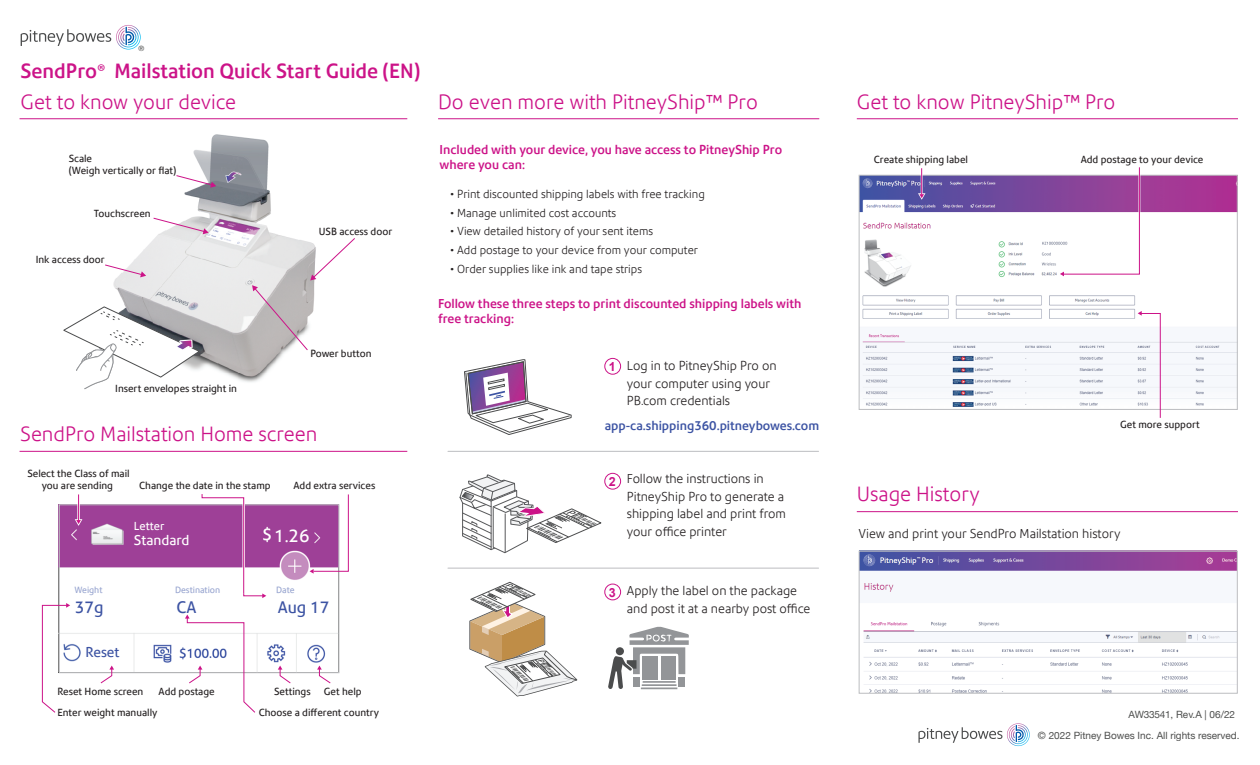
<style>
.page{position:relative;width:1260px;height:765px;background:#fff}
.page>*{position:absolute;margin:0;border:0;box-sizing:border-box;transform-origin:0 0}
.t1{font:300 20px "Precision Sans";color:#cc1388}
.t2{font:500 20px "Precision Sans";color:#cc1388}
.t3{font:17.5px "Precision Sans";color:#fff}
.t4{font:16.25px "Precision Sans";color:#3c53a3}
.t5{font:13.75px "Precision Sans";color:#fff}
.t6{font:13.75px "Precision Sans";color:#3c53a3}
.t7{font:300 12.5px/17.5px "Precision Sans";color:#231f20}
.t8{font:500 12.5px/15px "Precision Sans";color:#cc1388}
.t9{font:500 12.5px "Precision Sans";color:#3c53a3}
.t10{font:700 12.5px "Arial";color:#cc1388}
.t11{font:300 11.25px "Precision Sans";color:#231f20}
.t12{font:11.25px "Precision Sans";color:#fff}
.t13{font:10px/12px "Precision Sans";color:#231f20}
.t14{font:10px/20.5px "Helvetica Neue";color:#4d4e4d}
.t15{font:8.75px "Precision Sans";color:#98a5d0}
.t16{font:7.25px "Helvetica Neue";color:#4d4e4d}
.s1{font-family:"Myriad Pro";font-weight:400}
</style>
<div class="page">
<img style="left:861px;top:177px;width:375px;height:230px">
<img style="left:861px;top:553px;width:375px;height:139px">
<img style="left:113px;top:134px;width:174px;height:248px">
<hr style="left:438px;top:118px;width:381px;height:1px;background:#cc1388">
<hr style="left:857px;top:511px;width:381px;height:1px;background:#cc1388">
<hr style="left:20px;top:451px;width:387px;height:1px;background:#cc1388">
<hr style="left:857px;top:118px;width:381px;height:1px;background:#cc1388">
<div style="left:604px;top:358px;width:17px;height:17px;border:1px solid #cc1388;border-radius:50%"></div>
<div style="left:604px;top:473px;width:17px;height:16px;border:1px solid #cc1388;border-radius:50%"></div>
<div style="left:604px;top:584px;width:17px;height:16px;border:1px solid #cc1388;border-radius:50%"></div>
<svg style="left:464px;top:359px;width:108px;height:76px"></svg>
<div style="left:859px;top:551px;width:379px;height:143px;border:1px solid #bcbdc0"></div>
<div style="left:859px;top:175px;width:379px;height:235px;border:1px solid #bcbdc0"></div>
<hr style="left:448px;top:451px;width:371px;height:1px;background:#bcbdc0">
<hr style="left:448px;top:568px;width:371px;height:1px;background:#bcbdc0">
<hr style="left:20px;top:118px;width:387px;height:1px;background:#cc1388">
<svg style="left:153px;top:217px;width:56px;height:17px"></svg>
<svg style="left:105px;top:264px;width:41px;height:13px"></svg>
<svg style="left:176px;top:175px;width:40px;height:13px"></svg>
<svg style="left:21px;top:25px;width:120px;height:25px"></svg>
<svg style="left:918px;top:723px;width:112px;height:23px"></svg>
<svg style="left:252px;top:237px;width:103px;height:114px"></svg>
<svg style="left:225px;top:172px;width:17px;height:11px"></svg>
<svg style="left:63px;top:306px;width:137px;height:83px"></svg>
<svg style="left:469px;top:581px;width:108px;height:115px"></svg>
<svg style="left:459px;top:474px;width:143px;height:80px"></svg>
<svg style="left:608px;top:627px;width:81px;height:62px"></svg>
<svg style="left:1138px;top:311px;width:23px;height:107px"></svg>
<svg style="left:1060px;top:167px;width:81px;height:127px"></svg>
<svg style="left:918px;top:168px;width:7px;height:32px"></svg>
<img style="left:61px;top:506px;width:276px;height:165px">
<div style="left:59px;top:504px;width:280px;height:169px;border:1px solid #bcbdc0"></div>
<div style="left:130px;top:518px;width:58px;height:15px;background:#9e4097"></div>
<div style="left:124px;top:583px;width:55px;height:33px;background:#fff"></div>
<div style="left:131px;top:518px;width:54px;height:33px;background:#9e4097"></div>
<div style="left:187px;top:584px;width:126px;height:34px;background:#fff"></div>
<div style="left:272px;top:525px;width:36px;height:22px;background:#9e4097"></div>
<div style="left:74px;top:585px;width:44px;height:35px;background:#fff"></div>
<div style="left:83px;top:644px;width:44px;height:20px;background:#fff"></div>
<svg style="left:100px;top:666px;width:14px;height:18px"></svg>
<svg style="left:278px;top:666px;width:14px;height:18px"></svg>
<svg style="left:317px;top:666px;width:15px;height:18px"></svg>
<svg style="left:75px;top:494px;width:7px;height:32px"></svg>
<svg style="left:310px;top:494px;width:39px;height:80px"></svg>
<svg style="left:41px;top:603px;width:29px;height:110px"></svg>
<svg style="left:185px;top:615px;width:71px;height:98px"></svg>
<svg style="left:201px;top:494px;width:65px;height:104px"></svg>
<p class="t16" style="left:139px;top:43px;width:7px">®</p>
<h1 class="t2" style="left:21px;top:59px;width:401px">SendPro<span class="s1">®</span> Mailstation Quick Start Guide (EN)</h1>
<h1 class="t1" style="left:21px;top:90px;width:217px">Get to know your device</h1>
<p class="t13" style="left:69px;top:152px;width:109px">Scale<br>(Weigh vertically or flat)</p>
<p class="t13" style="left:94px;top:208px;width:58px">Touchscreen</p>
<p class="t13" style="left:36px;top:253px;width:70px">Ink access door</p>
<p class="t13" style="left:115px;top:383px;width:123px">Insert envelopes straight in</p>
<p class="t13" style="left:319px;top:225px;width:75px">USB access door</p>
<p class="t13" style="left:310px;top:348px;width:62px">Power button</p>
<h1 class="t1" style="left:20px;top:422px;width:298px">SendPro Mailstation Home screen</h1>
<p class="t13" style="left:27px;top:467px;width:104px;text-align:center">Select the Class of mail you are sending</p>
<p class="t13" style="left:139px;top:479px;width:133px">Change the date in the stamp</p>
<p class="t13" style="left:293px;top:479px;width:83px">Add extra services</p>
<p class="t12" style="left:134px;top:519px;width:32px">Letter</p>
<h3 class="t5" style="left:134px;top:532px;width:57px">Standard</h3>
<h2 class="t3" style="left:274px;top:525px;width:37px">1.26</h2>
<p class="t15" style="left:75px;top:584px;width:29px">Weight</p>
<p class="t15" style="left:175px;top:584px;width:47px">Destination</p>
<h3 class="t4" style="left:75px;top:597px;width:30px">37g</h3>
<h3 class="t4" style="left:177px;top:597px;width:22px">CA</h3>
<h3 class="t6" style="left:86px;top:644px;width:35px">Reset</h3>
<p class="t13" style="left:57px;top:685px;width:87px">Reset Home screen</p>
<p class="t13" style="left:159px;top:685px;width:58px">Add postage</p>
<p class="t13" style="left:57px;top:706px;width:102px">Enter weight manually</p>
<p class="t15" style="left:276px;top:584px;width:20px">Date</p>
<h3 class="t4" style="left:278px;top:597px;width:53px">Aug 17</h3>
<p class="t13" style="left:259px;top:680px;width:122px;line-height:21.2px;text-indent:65px">Get help<br>Choose a different country</p>
<p class="t13" style="left:274px;top:685px;width:38px">Settings</p>
<h1 class="t1" style="left:438px;top:90px;width:321px">Do even more with PitneyShip™ Pro</h1>
<p class="t8" style="left:440px;top:142px;width:344px">Included with your device, you have access to PitneyShip Pro where you can:</p>
<p class="t11" style="left:450px;top:187px;width:256px">• Print discounted shipping labels with free tracking</p>
<p class="t11" style="left:450px;top:206px;width:168px">• Manage unlimited cost accounts</p>
<p class="t11" style="left:450px;top:225px;width:204px">• View detailed history of your sent items</p>
<p class="t11" style="left:450px;top:243px;width:249px">• Add postage to your device from your computer</p>
<p class="t11" style="left:450px;top:262px;width:193px">• Order supplies like ink and tape strips</p>
<p class="t8" style="left:438px;top:296px;width:365px">Follow these three steps to print discounted shipping labels with free tracking:</p>
<p class="t10" style="left:609px;top:358px;width:8px">1</p>
<p class="t7" style="left:627px;top:357px;width:151px">Log in to PitneyShip Pro on your computer using your<br>PB.com credentials</p>
<p class="t9" style="left:605px;top:418px;width:216px">app-ca.shipping360.pitneybowes.com</p>
<p class="t10" style="left:609px;top:473px;width:8px">2</p>
<p class="t7" style="left:627px;top:470px;width:161px">Follow the instructions in<br>PitneyShip Pro to generate a shipping label and print from your office printer</p>
<p class="t10" style="left:609px;top:584px;width:8px">3</p>
<p class="t7" style="left:627px;top:582px;width:185px">Apply the label on the package and post it at a nearby post office</p>
<h1 class="t1" style="left:857px;top:90px;width:260px">Get to know PitneyShip™ Pro</h1>
<p class="t13" style="left:874px;top:154px;width:96px">Create shipping label</p>
<p class="t13" style="left:1081px;top:154px;width:124px">Add postage to your device</p>
<h1 class="t1" style="left:857px;top:482px;width:124px">Usage History</h1>
<p class="t13" style="left:1120px;top:418px;width:81px">Get more support</p>
<p class="t7" style="left:859px;top:525px;width:264px">View and print your SendPro Mailstation history</p>
<p class="t14" style="left:1038px;top:705px;width:203px;text-indent:91px">AW33541, Rev.A | 06/22 © 2022 Pitney Bowes Inc. All rights reserved.</p>
</div>
